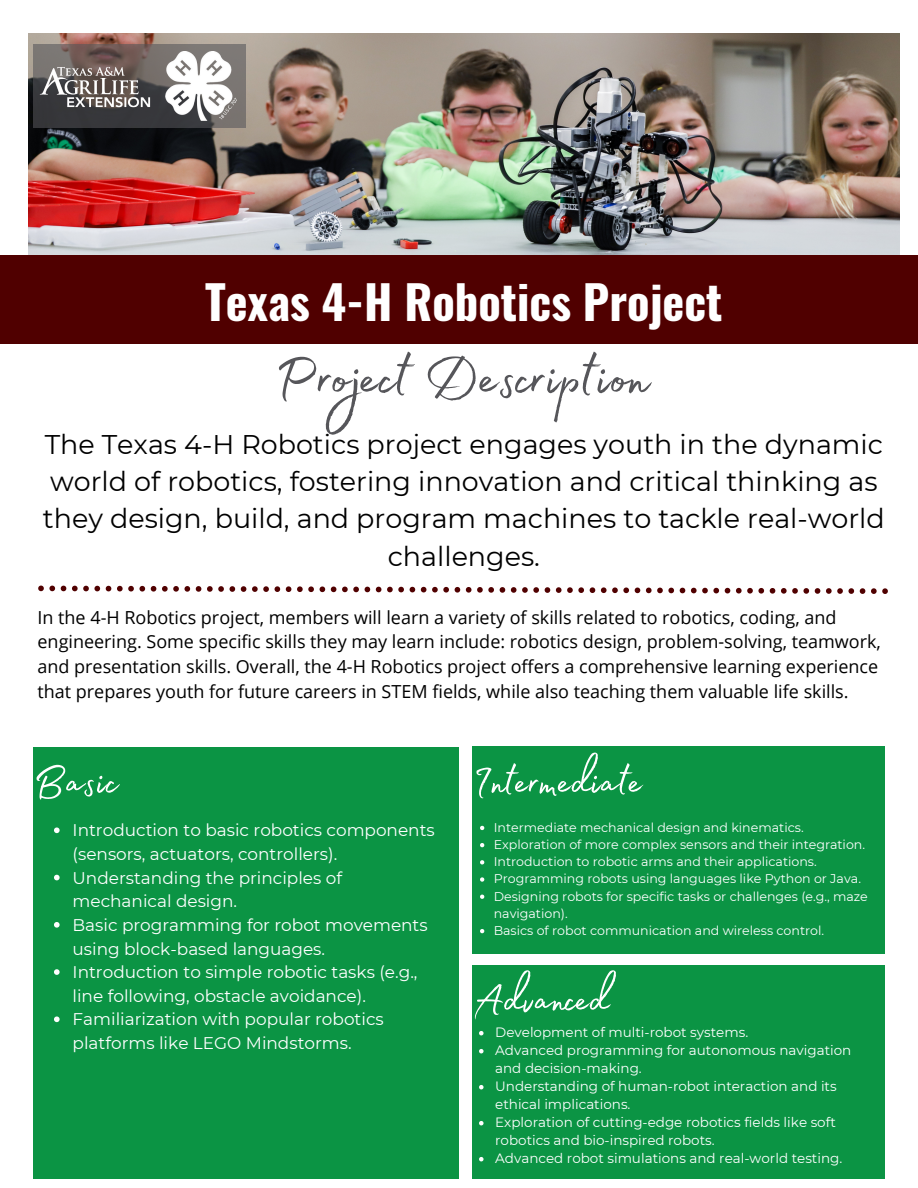
<style>
.page{position:relative;width:918px;height:1188px;background:#fff}
.page>*{position:absolute;margin:0;border:0;box-sizing:border-box;transform-origin:0 0}
.t1{font:73.35px "Madelyn Fill";color:#56565a}
.t2{font:52.5px "Madelyn Fill";color:#fff}
.t3{font:700 46.5px "Oswald";color:#fff}
.t4{font:27px/37.2px "Montserrat";color:#000;text-align:center}
.t5{font:18px/24.8px "Open Sans";color:#000}
.t6{font:16.95px/23.7px "Montserrat";color:#fff}
.t7{font:13.5px/18px "Montserrat";color:#fff}
.t8{font:12.6px/17.2px "Montserrat";color:#fff}
</style>
<div class="page">
<img style="left:28px;top:33px;width:872px;height:223px">
<svg style="left:33px;top:44px;width:213px;height:83px"></svg>
<img style="left:30px;top:51px;width:207px;height:70px">
<div style="left:0;top:256px;width:918px;height:88px;background:#500000"></div>
<svg style="left:38px;top:586px;width:850px;height:8px"></svg>
<div style="left:33px;top:747px;width:426px;height:432px;background:#0b9444"></div>
<div style="left:472px;top:965px;width:413px;height:214px;background:#0b9444"></div>
<div style="left:472px;top:747px;width:413px;height:207px;background:#0b9444"></div>
<svg style="left:54px;top:827px;width:6px;height:6px"></svg>
<svg style="left:54px;top:875px;width:6px;height:5px"></svg>
<svg style="left:54px;top:922px;width:6px;height:6px"></svg>
<svg style="left:54px;top:969px;width:6px;height:6px"></svg>
<svg style="left:54px;top:1016px;width:6px;height:6px"></svg>
<svg style="left:480px;top:826px;width:4px;height:4px"></svg>
<svg style="left:480px;top:843px;width:4px;height:4px"></svg>
<svg style="left:480px;top:860px;width:4px;height:4px"></svg>
<svg style="left:480px;top:877px;width:4px;height:5px"></svg>
<svg style="left:480px;top:895px;width:4px;height:4px"></svg>
<svg style="left:480px;top:929px;width:4px;height:4px"></svg>
<svg style="left:479px;top:1031px;width:5px;height:4px"></svg>
<svg style="left:479px;top:1049px;width:5px;height:4px"></svg>
<svg style="left:479px;top:1085px;width:5px;height:4px"></svg>
<svg style="left:479px;top:1121px;width:5px;height:4px"></svg>
<svg style="left:479px;top:1157px;width:5px;height:4px"></svg>
<p class="t3" style="left:205px;top:265px;width:519px">Texas 4-H Robotics Project</p>
<p class="t1" style="left:274px;top:322px;width:375px">Project Description</p>
<p class="t4" style="left:43px;top:426px;width:843px">The Texas 4-H Robotics project engages youth in the dynamic world of robotics, fostering innovation and critical thinking as they design, build, and program machines to tackle real-world challenges.</p>
<p class="t5" style="left:38px;top:604px;width:845px">In the 4-H Robotics project, members will learn a variety of skills related to robotics, coding, and engineering. Some specific skills they may learn include: robotics design, problem-solving, teamwork, and presentation skills. Overall, the 4-H Robotics project offers a comprehensive learning experience that prepares youth for future careers in STEM fields, while also teaching them valuable life skills.</p>
<p class="t2" style="left:33px;top:742px;width:86px">Basic</p>
<p class="t6" style="left:73px;top:819px;width:364px">Introduction to basic robotics components (sensors, actuators, controllers).</p>
<p class="t6" style="left:73px;top:866px;width:271px">Understanding the principles of mechanical design.</p>
<p class="t6" style="left:73px;top:913px;width:357px">Basic programming for robot movements using block-based languages.</p>
<p class="t6" style="left:73px;top:960px;width:346px">Introduction to simple robotic tasks (e.g., line following, obstacle avoidance).</p>
<p class="t6" style="left:73px;top:1008px;width:313px">Familiarization with popular robotics platforms like LEGO Mindstorms.</p>
<p class="t2" style="left:472px;top:742px;width:172px">Intermediate</p>
<p class="t8" style="left:494px;top:819px;width:311px">Intermediate mechanical design and kinematics.</p>
<p class="t8" style="left:494px;top:836px;width:373px">Exploration of more complex sensors and their integration.</p>
<p class="t8" style="left:494px;top:853px;width:325px">Introduction to robotic arms and their applications.</p>
<p class="t8" style="left:494px;top:870px;width:369px">Programming robots using languages like Python or Java.</p>
<p class="t8" style="left:494px;top:887px;width:376px">Designing robots for specific tasks or challenges (e.g., maze navigation).</p>
<p class="t8" style="left:494px;top:922px;width:332px">Basics of robot communication and wireless control.</p>
<p class="t2" style="left:472px;top:959px;width:138px">Advanced</p>
<p class="t7" style="left:495px;top:1023px;width:255px">Development of multi-robot systems.</p>
<p class="t7" style="left:495px;top:1041px;width:358px">Advanced programming for autonomous navigation and decision-making.</p>
<p class="t7" style="left:495px;top:1077px;width:343px">Understanding of human-robot interaction and its ethical implications.</p>
<p class="t7" style="left:495px;top:1113px;width:342px">Exploration of cutting-edge robotics fields like soft robotics and bio-inspired robots.</p>
<p class="t7" style="left:495px;top:1149px;width:349px">Advanced robot simulations and real-world testing.</p>
</div>
